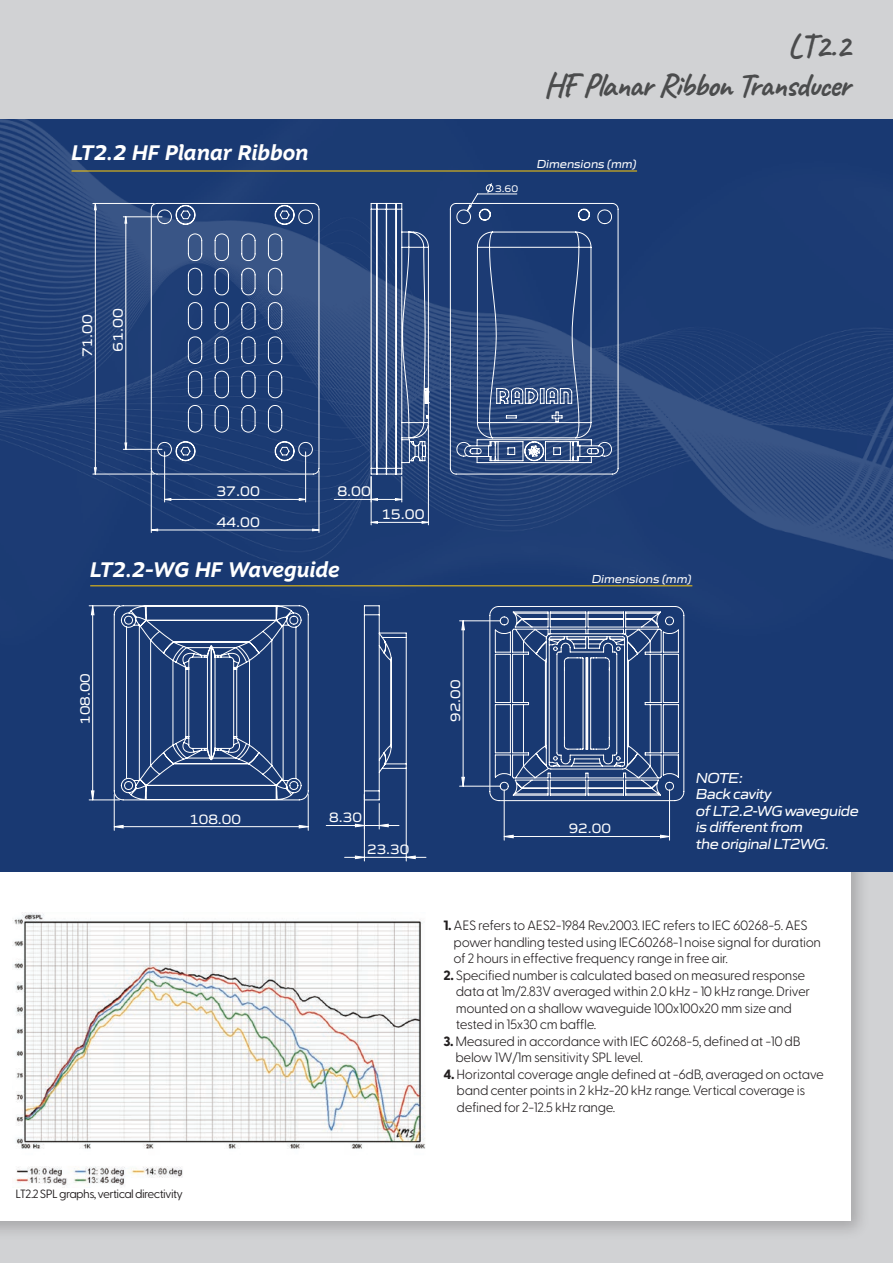
<style>
.page{position:relative;width:893px;height:1263px;background:#d1d2d4}
.page>*{position:absolute;margin:0;border:0;box-sizing:border-box;transform-origin:0 0}
.t1{font:700 33px "Caveat";letter-spacing:-.04em;color:#4b4c4d}
.t2{font:700 22.8px "Gomme Sans";color:#fff}
.t3{font:italic 700 21px "Motiva Sans";color:#fff}
.t4{font:italic 15px/16.5px "Gomme Sans";letter-spacing:-.03em;color:#fff}
.t5{font:14.4px/30.5px "Gomme Sans";color:#fff;text-align:center}
.t6{font:13.95px "Gomme Sans";color:#fff}
.t7{font:300 13.5px/16.5px "Greycliff CF";letter-spacing:-.03em;color:#231f20}
.t8{font:12px "Greycliff CF";letter-spacing:-.05em;color:#231f20}
.t9{font:italic 12px "Gomme Sans";color:#fff}
.t10{font:9.9px "Gomme Sans";color:#fff}
.s1{font-weight:800}
</style>
<div class="page">
<div style="left:0;top:128px;width:870px;height:1113px;background:#231f20;opacity:.25"></div>
<div style="left:0;top:136px;width:850px;height:1084px;background:#fff"></div>
<img style="left:0;top:120px;width:893px;height:752px">
<img style="left:12px;top:913px;width:413px;height:273px">
<hr style="left:151px;top:471px;width:1px;height:61px;background:#fff">
<hr style="left:319px;top:471px;width:1px;height:61px;background:#fff">
<hr style="left:164px;top:452px;width:1px;height:50px;background:#fff">
<hr style="left:305px;top:452px;width:1px;height:50px;background:#fff">
<hr style="left:93px;top:474px;width:61px;height:1px;background:#fff">
<hr style="left:93px;top:203px;width:61px;height:1px;background:#fff">
<hr style="left:123px;top:217px;width:39px;height:1px;background:#fff">
<hr style="left:123px;top:449px;width:39px;height:1px;background:#fff">
<svg style="left:152px;top:529px;width:167px;height:2px"></svg>
<svg style="left:164px;top:498px;width:142px;height:3px"></svg>
<svg style="left:94px;top:204px;width:3px;height:271px"></svg>
<svg style="left:124px;top:216px;width:3px;height:234px"></svg>
<svg style="left:151px;top:203px;width:169px;height:272px;background:#334f81"></svg>
<hr style="left:371px;top:477px;width:1px;height:48px;background:#fff">
<hr style="left:428px;top:425px;width:1px;height:100px;background:#fff">
<hr style="left:334px;top:499px;width:37px;height:1px;background:#fff">
<svg style="left:371px;top:521px;width:58px;height:3px"></svg>
<svg style="left:370px;top:203px;width:59px;height:299px;background:#4d6691"></svg>
<svg style="left:467px;top:183px;width:50px;height:20px"></svg>
<svg style="left:450px;top:203px;width:169px;height:272px;background:#355183"></svg>
<hr style="left:72px;top:171px;width:565px;height:1px;background:#feca0a">
<hr style="left:90px;top:585px;width:602px;height:1px;background:#feca0a">
<hr style="left:364px;top:794px;width:1px;height:67px;background:#fff">
<hr style="left:406px;top:767px;width:1px;height:94px;background:#fff">
<hr style="left:326px;top:825px;width:38px;height:1px;background:#fff">
<svg style="left:345px;top:855px;width:81px;height:4px"></svg>
<hr style="left:114px;top:794px;width:1px;height:36px;background:#fff">
<hr style="left:308px;top:794px;width:1px;height:36px;background:#fff">
<hr style="left:89px;top:799px;width:31px;height:1px;background:#fff">
<hr style="left:89px;top:605px;width:31px;height:1px;background:#fff">
<svg style="left:113px;top:825px;width:196px;height:4px"></svg>
<svg style="left:91px;top:605px;width:4px;height:196px"></svg>
<svg style="left:113px;top:605px;width:196px;height:196px;background:#375384"></svg>
<svg style="left:355px;top:605px;width:52px;height:224px;background:#2c4a7e"></svg>
<hr style="left:460px;top:786px;width:41px;height:1px;background:#fff">
<hr style="left:460px;top:620px;width:41px;height:1px;background:#fff">
<hr style="left:504px;top:790px;width:1px;height:50px;background:#fff">
<hr style="left:669px;top:790px;width:1px;height:50px;background:#fff">
<svg style="left:461px;top:620px;width:4px;height:167px"></svg>
<svg style="left:503px;top:834px;width:166px;height:4px"></svg>
<svg style="left:489px;top:605px;width:196px;height:197px;background:#445e8c"></svg>
<p class="t3" style="left:72px;top:137px;width:239px">LT2.2 HF Planar Ribbon</p>
<p class="t5" style="left:71px;top:357px;width:51px;rotate:-90deg">71.00<br>61.00</p>
<p class="t1" style="left:788px;top:25px;width:64px">LT2.2</p>
<p class="t1" style="left:544px;top:64px;width:308px">HF Planar Ribbon Transducer</p>
<p class="t10" style="left:495px;top:181px;width:25px">3.60</p>
<p class="t9" style="left:537px;top:154px;width:101px">Dimensions (mm)</p>
<p class="t5" style="left:216px;top:475px;width:45px">37.00</p>
<p class="t5" style="left:216px;top:505px;width:45px">44.00</p>
<p class="t5" style="left:337px;top:475px;width:35px">8.00</p>
<p class="t5" style="left:381px;top:498px;width:45px">15.00</p>
<p class="t2" style="left:186px;top:548px;width:198px">LT2 WAVEGUIDE</p>
<p class="t3" style="left:90px;top:554px;width:251px">LT2.2-WG HF Waveguide</p>
<p class="t9" style="left:592px;top:570px;width:101px">Dimensions (mm)</p>
<p class="t6" style="left:74px;top:725px;width:53px;rotate:-90deg">108.00</p>
<p class="t6" style="left:189px;top:808px;width:53px">108.00</p>
<p class="t8" style="left:16px;top:1185px;width:169px">LT2.2 SPL graphs, vertical directivity</p>
<p class="t6" style="left:329px;top:807px;width:34px">8.30</p>
<p class="t6" style="left:367px;top:839px;width:44px">23.30</p>
<p class="t6" style="left:445px;top:722px;width:44px;rotate:-90deg">92.00</p>
<p class="t6" style="left:569px;top:818px;width:44px">92.00</p>
<p class="t4" style="left:696px;top:768px;width:49px">NOTE:</p>
<p class="t4" style="left:696px;top:784px;width:77px">Back cavity</p>
<p class="t4" style="left:696px;top:801px;width:164px">of LT2.2-WG waveguide is different from</p>
<p class="t4" style="left:696px;top:834px;width:135px">the original LT2WG.</p>
<p class="t7" style="left:454px;top:916px;width:369px;text-indent:-10px"><span class="s1">1.</span> AES refers to AES2-1984 Rev.2003. IEC refers to IEC 60268-5. AES power handling tested using IEC60268-1 noise signal for duration of 2 hours in effective frequency range in free air.</p>
<p class="t7" style="left:456px;top:966px;width:356px;text-indent:-12px"><span class="s1">2.</span> Specified number is calculated based on measured response data at 1m/2.83V averaged within 2.0 kHz - 10 kHz range. Driver mounted on a shallow waveguide 100x100x20 mm size and tested in 15x30 cm baffle.</p>
<p class="t7" style="left:455px;top:1032px;width:347px;text-indent:-12px"><span class="s1">3.</span> Measured in accordance with IEC 60268-5, defined at -10 dB below 1W/1m sensitivity SPL level.</p>
<p class="t7" style="left:457px;top:1065px;width:369px;text-indent:-13px"><span class="s1">4.</span> Horizontal coverage angle defined at -6dB, averaged on octave band center points in 2 kHz-20 kHz range. Vertical coverage is defined for 2-12.5 kHz range.</p>
</div>
